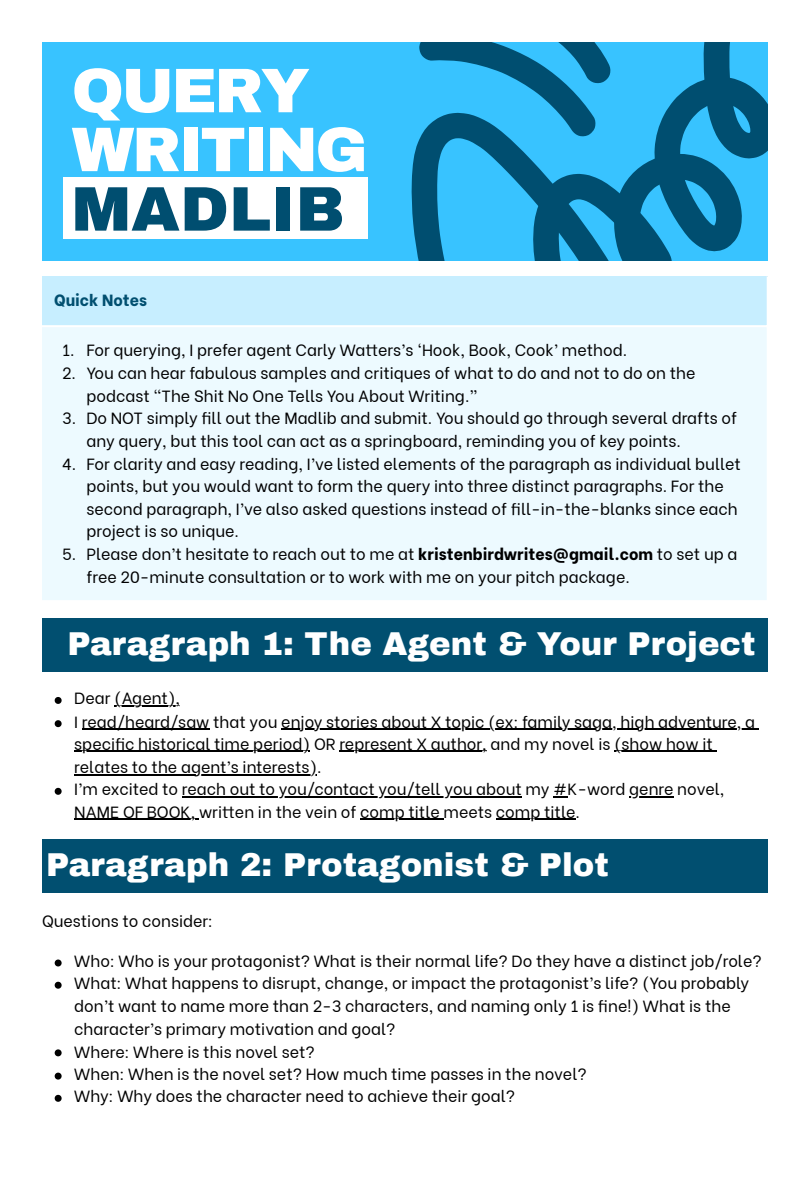
<style>
.page{position:relative;width:810px;height:1181px;background:#fff}
.page>*{position:absolute;margin:0;border:0;box-sizing:border-box;transform-origin:0 0}
.t1{font:900 63px "Archivo";letter-spacing:-.04em;color:#fff}
.t2{font:900 63px "Archivo";color:#004e70}
.t3{font:900 32.25px "Archivo";color:#fff}
.t4{font:16.2px/22.6px "Be Vietnam";color:#000}
.t5{font:800 16.2px "Be Vietnam";color:#014f70}
.s1{font-weight:800}
</style>
<div class="page">
<div style="left:42px;top:42px;width:726px;height:218px;background:#38c3ff"></div>
<svg style="left:411px;top:42px;width:357px;height:218px"></svg>
<div style="left:64px;top:177px;width:304px;height:62px;background:#fff"></div>
<div style="left:42px;top:276px;width:726px;height:50px;background:#c7eeff"></div>
<div style="left:42px;top:326px;width:726px;height:275px;background:#edfaff"></div>
<hr style="left:767px;top:276px;width:1px;height:324px;background:#fff">
<hr style="left:42px;top:325px;width:726px;height:2px;background:#fff">
<hr style="left:42px;top:600px;width:726px;height:2px;background:#fff">
<div style="left:42px;top:618px;width:726px;height:54px;background:#014f70"></div>
<svg style="left:55px;top:697px;width:7px;height:7px"></svg>
<hr style="left:114px;top:705px;width:66px;height:1px;background:#000">
<svg style="left:55px;top:720px;width:7px;height:7px"></svg>
<hr style="left:82px;top:728px;width:127px;height:1px;background:#000">
<hr style="left:281px;top:728px;width:474px;height:1px;background:#000">
<hr style="left:74px;top:751px;width:236px;height:1px;background:#000">
<hr style="left:339px;top:751px;width:148px;height:1px;background:#000">
<hr style="left:614px;top:751px;width:99px;height:1px;background:#000">
<hr style="left:74px;top:774px;width:243px;height:1px;background:#000">
<svg style="left:55px;top:787px;width:7px;height:7px"></svg>
<hr style="left:182px;top:796px;width:340px;height:1px;background:#000">
<svg style="left:553px;top:796px;width:15px;height:1px"></svg>
<hr style="left:629px;top:796px;width:45px;height:1px;background:#000">
<hr style="left:74px;top:818px;width:125px;height:1px;background:#000">
<hr style="left:360px;top:818px;width:84px;height:1px;background:#000">
<hr style="left:496px;top:818px;width:80px;height:1px;background:#000">
<div style="left:42px;top:839px;width:726px;height:54px;background:#014f70"></div>
<svg style="left:55px;top:959px;width:7px;height:7px"></svg>
<svg style="left:55px;top:981px;width:7px;height:7px"></svg>
<svg style="left:55px;top:1049px;width:7px;height:7px"></svg>
<svg style="left:55px;top:1072px;width:7px;height:7px"></svg>
<svg style="left:55px;top:1094px;width:7px;height:7px"></svg>
<p class="t1" style="left:72px;top:57px;width:240px">QUERY</p>
<p class="t1" style="left:72px;top:116px;width:298px">WRITING</p>
<p class="t2" style="left:72px;top:175px;width:274px">MADLIB</p>
<p class="t5" style="left:54px;top:286px;width:94px">Quick Notes</p>
<p class="t4" style="left:62px;top:337px;width:567px">1. For querying, I prefer agent Carly Watters’s ‘Hook, Book, Cook’ method.</p>
<p class="t4" style="left:86px;top:359px;width:611px;line-height:23.2px;text-indent:-24px">2. You can hear fabulous samples and critiques of what to do and not to do on the podcast “The Shit No One Tells You About Writing.”</p>
<p class="t4" style="left:86px;top:405px;width:652px;line-height:23.2px;text-indent:-24px">3. Do NOT simply fill out the Madlib and submit. You should go through several drafts of any query, but this tool can act as a springboard, reminding you of key points.</p>
<p class="t4" style="left:86px;top:451px;width:656px;text-indent:-24px">4. For clarity and easy reading, I’ve listed elements of the paragraph as individual bullet points, but you would want to form the query into three distinct paragraphs. For the second paragraph, I’ve also asked questions instead of fill-in-the-blanks since each project is so unique.</p>
<p class="t4" style="left:86px;top:542px;width:653px;line-height:22.2px;text-indent:-24px">5. Please don’t hesitate to reach out to me at <span class="s1">kristenbirdwrites@gmail.com</span> to set up a free 20-minute consultation or to work with me on your pitch package.</p>
<p class="t3" style="left:68px;top:626px;width:689px">Paragraph 1: The Agent &amp; Your Project</p>
<p class="t4" style="left:74px;top:685px;width:107px">Dear (Agent),</p>
<p class="t4" style="left:74px;top:708px;width:682px">I read/heard/saw that you enjoy stories about X topic (ex: family saga, high adventure, a specific historical time period) OR represent X author, and my novel is (show how it relates to the agent’s interests).</p>
<p class="t4" style="left:74px;top:776px;width:652px;line-height:22.2px">I’m excited to reach out to you/contact you/tell you about my #K-word genre novel,<br>NAME OF BOOK, written in the vein of comp title meets comp title.</p>
<p class="t3" style="left:46px;top:847px;width:564px">Paragraph 2: Protagonist &amp; Plot</p>
<p class="t4" style="left:42px;top:907px;width:172px">Questions to consider:</p>
<p class="t4" style="left:74px;top:948px;width:689px">Who: Who is your protagonist? What is their normal life? Do they have a distinct job/role?</p>
<p class="t4" style="left:74px;top:970px;width:677px">What: What happens to disrupt, change, or impact the protagonist’s life? (You probably don’t want to name more than 2-3 characters, and naming only 1 is fine!) What is the character’s primary motivation and goal?</p>
<p class="t4" style="left:74px;top:1039px;width:242px">Where: Where is this novel set?</p>
<p class="t4" style="left:74px;top:1061px;width:514px">When: When is the novel set? How much time passes in the novel?</p>
<p class="t4" style="left:74px;top:1083px;width:442px">Why: Why does the character need to achieve their goal?</p>
</div>
